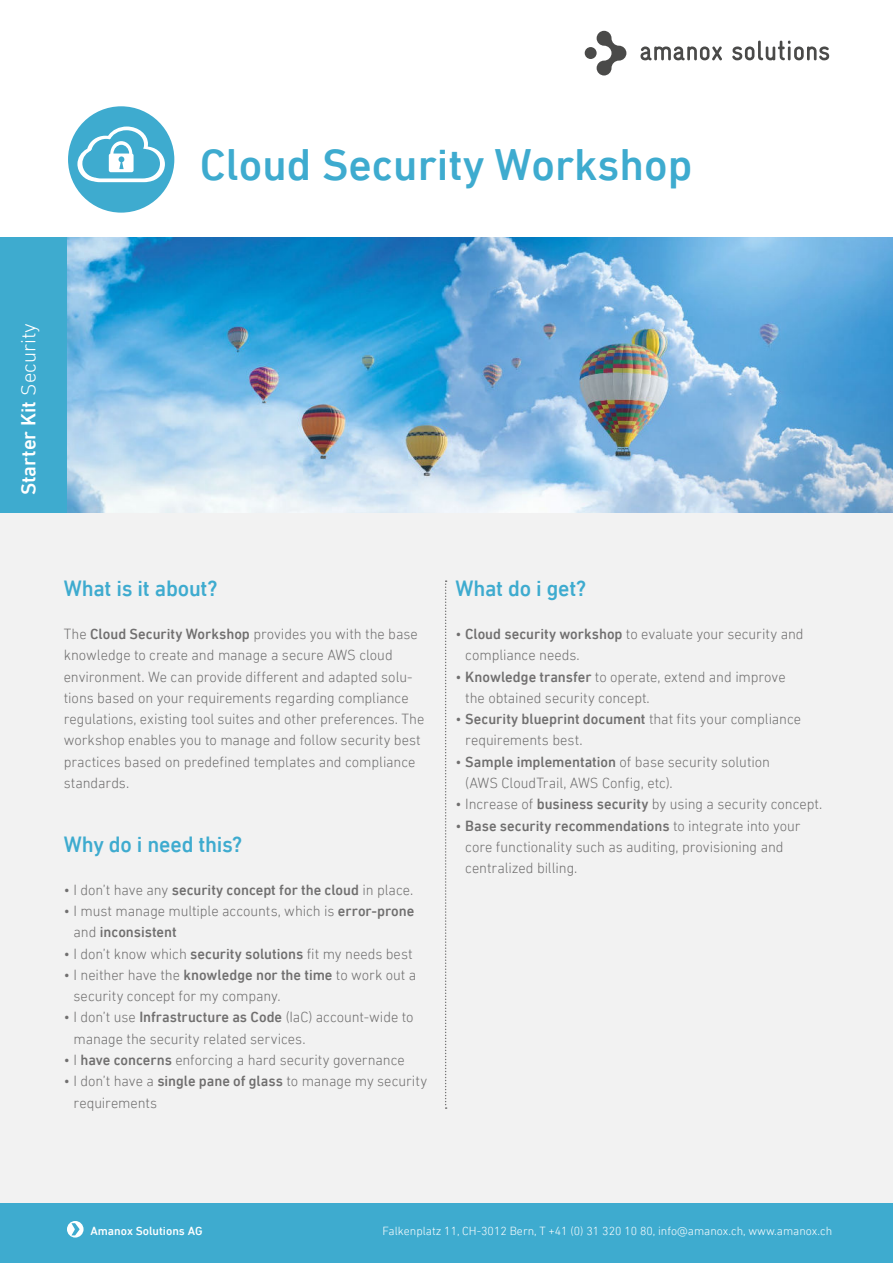
<style>
.page{position:relative;width:893px;height:1263px;background:#fff}
.page>*{position:absolute;margin:0;border:0;box-sizing:border-box;transform-origin:0 0}
.t1{font:500 45px "DIN Next LT Pro";color:#3eabcf}
.t2{font:500 22.5px "DIN Next LT Pro";letter-spacing:-.01em;color:#3eabcf}
.t3{font:500 20.7px "DIN Next LT Pro";color:#fff}
.t4{font:300 15px/21.3px "DIN Next LT Pro";letter-spacing:-.005em;color:#706f6f}
.t5{font:500 15px "DIN Next LT Pro";color:#706f6f}
.t6{font:300 12px "DIN Next LT Pro";color:#fff}
.t7{font:500 12px "DIN Next LT Pro";color:#fff}
.s1{font-weight:300}
.s2{font-weight:500}
</style>
<div class="page">
<div style="left:0;top:1203px;width:893px;height:60px;background:#3eabcf"></div>
<svg style="left:67px;top:1221px;width:17px;height:16px"></svg>
<div style="left:0;top:502px;width:893px;height:701px;background:#f2f2f2"></div>
<img style="left:67px;top:237px;width:826px;height:275px">
<div style="left:585px;top:47px;width:12px;height:12px;background:#4a4a49;border-radius:50%"></div>
<svg style="left:597px;top:31px;width:29px;height:45px"></svg>
<svg style="left:640px;top:46px;width:82px;height:14px"></svg>
<svg style="left:732px;top:41px;width:97px;height:19px"></svg>
<div style="left:0;top:237px;width:67px;height:275px;background:#3eabcf"></div>
<svg style="left:445px;top:580px;width:2px;height:529px"></svg>
<div style="left:68px;top:106px;width:106px;height:107px;background:#3eabcf;border-radius:50%"></div>
<svg style="left:73px;top:122px;width:96px;height:65px"></svg>
<h1 class="t1" style="left:200px;top:148px;width:494px">Cloud Security Workshop</h1>
<h3 class="t3" style="left:21px;top:495px;width:174px;rotate:-90deg">Starter Kit <span class="s1">Security</span></h3>
<h2 class="t2" style="left:64px;top:581px;width:155px">What is it about?</h2>
<p class="t4" style="left:64px;top:624px;width:362px">The <span class="s2">Cloud Security Workshop</span> provides you with the base knowledge to create and manage a secure AWS cloud environment. We can provide different and adapted solu&shy;tions based on your requirements regarding compliance regulations, existing tool suites and other preferences. The workshop enables you to manage and follow security best practices based on predefined templates and compliance standards.</p>
<h2 class="t2" style="left:64px;top:836px;width:180px">Why do i need this?</h2>
<p class="t5" style="left:64px;top:884px;width:351px"><span class="s1">• I don’t have any</span> security concept for the cloud <span class="s1">in place.</span></p>
<p class="t4" style="left:74px;top:901px;width:342px;text-indent:-10px">• I must manage multiple accounts, which is <span class="s2">error-prone </span>and <span class="s2">inconsistent</span></p>
<p class="t4" style="left:64px;top:944px;width:350px">• I don’t know which <span class="s2">security solutions</span> fit my needs best</p>
<p class="t4" style="left:74px;top:965px;width:344px;text-indent:-10px">• I neither have the <span class="s2">knowledge nor the time</span> to work out a security concept for my company.</p>
<p class="t4" style="left:74px;top:1008px;width:342px;text-indent:-10px">• I don’t use <span class="s2">Infrastructure as Code</span> (IaC) account-wide to manage the security related services.</p>
<p class="t4" style="left:64px;top:1050px;width:343px">• I <span class="s2">have concerns</span> enforcing a hard security governance</p>
<p class="t4" style="left:74px;top:1071px;width:355px;text-indent:-10px">• I don’t have a <span class="s2">single pane of glass</span> to manage my security requirements</p>
<h2 class="t2" style="left:455px;top:581px;width:132px">What do i get?</h2>
<p class="t4" style="left:465px;top:624px;width:340px;text-indent:-10px">• <span class="s2">Cloud security workshop</span> to evaluate your security and compliance needs.</p>
<p class="t4" style="left:465px;top:667px;width:322px;text-indent:-10px">• <span class="s2">Knowledge transfer</span> to operate, extend and improve the obtained security concept.</p>
<p class="t4" style="left:465px;top:709px;width:337px;text-indent:-10px">• <span class="s2">Security blueprint document</span> that fits your compliance requirements best.</p>
<p class="t4" style="left:465px;top:752px;width:306px;text-indent:-10px">• <span class="s2">Sample implementation</span> of base security solution (AWS CloudTrail, AWS Config, etc).</p>
<p class="t4" style="left:455px;top:795px;width:368px">• Increase of <span class="s2">business security</span> by using a security concept.</p>
<p class="t4" style="left:465px;top:816px;width:337px;text-indent:-10px">• <span class="s2">Base security recommendations</span> to integrate into your core functionality such as auditing, provisioning and centralized billing.</p>
<p class="t7" style="left:90px;top:1227px;width:114px">Amanox Solutions AG</p>
<p class="t6" style="left:382px;top:1226px;width:451px">Falkenplatz 11, CH-3012 Bern, T +41 (0) 31 320 10 80, info@amanox.ch, www.amanox.ch</p>
</div>
